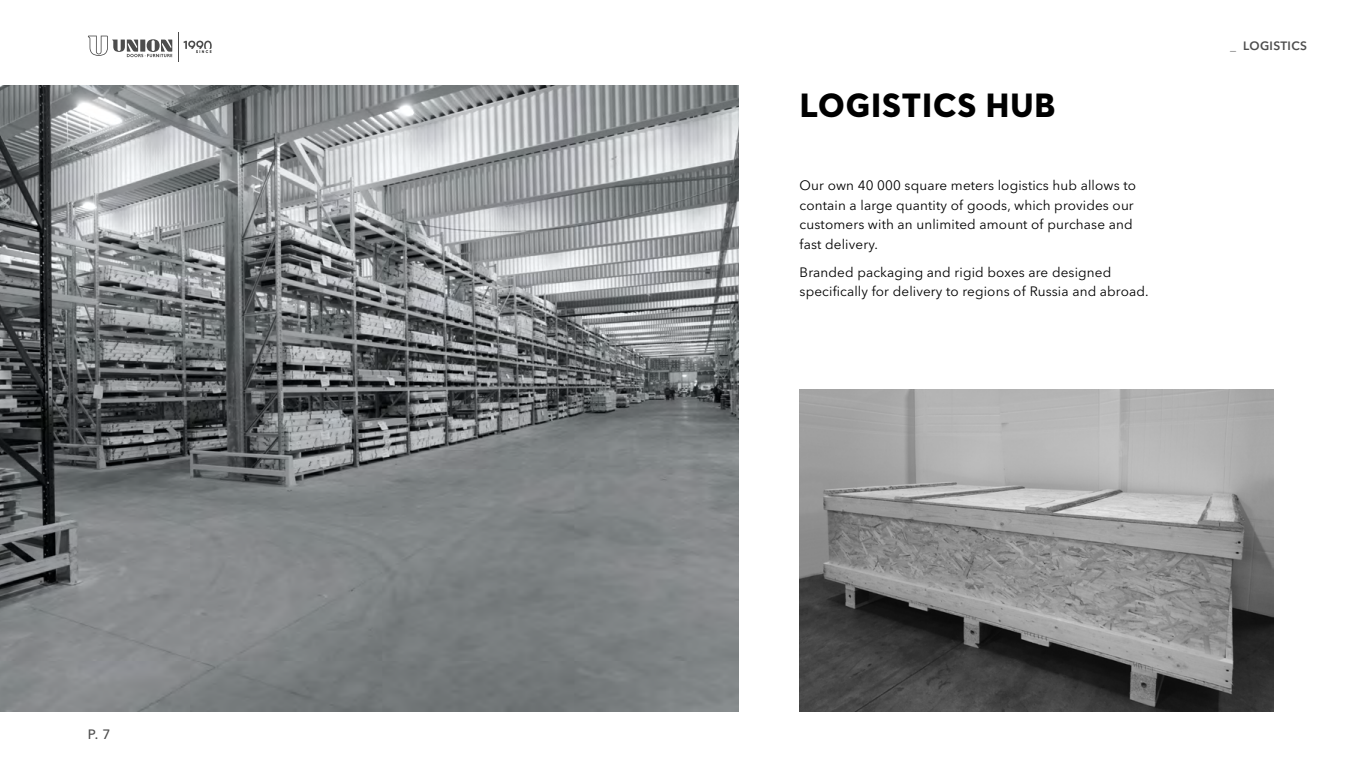
<style>
.page{position:relative;width:1361px;height:766px;background:#fff}
.page>*{position:absolute;margin:0;border:0;box-sizing:border-box;transform-origin:0 0}
.t1{font:800 33px "Averta CY";letter-spacing:.03em;color:#000}
.t2{font:13.5px/19.5px "Avenir Next Cyr";letter-spacing:.01em;color:#000}
.t3{font:500 13.5px "Avenir Next Cyr";color:#4d4d4d}
.t4{font:600 12px "Avenir Next Cyr";letter-spacing:.03em;color:#4d4d4d}
.s1{font-weight:300}
</style>
<div class="page">
<img style="left:0;top:85px;width:739px;height:626px">
<img style="left:799px;top:389px;width:474px;height:322px">
<svg style="left:88px;top:36px;width:84px;height:21px"></svg>
<svg style="left:183px;top:41px;width:29px;height:12px"></svg>
<hr style="left:178px;top:32px;width:1px;height:30px;background:#4d4d4d">
<p class="t3" style="left:88px;top:726px;width:24px">P. 7</p>
<h1 class="t1" style="left:800px;top:82px;width:257px">LOGISTICS HUB</h1>
<p class="t2" style="left:799px;top:175px;width:338px">Our own 40 000 square meters logistics hub allows to contain a large quantity of goods, which provides our customers with an unlimited amount of purchase and fast delivery.</p>
<p class="t2" style="left:799px;top:262px;width:351px">Branded packaging and rigid boxes are designed specifically for delivery to regions of Russia and abroad.</p>
<p class="t4" style="left:1230px;top:38px;width:78px"><span class="s1">_</span> LOGISTICS</p>
</div>
